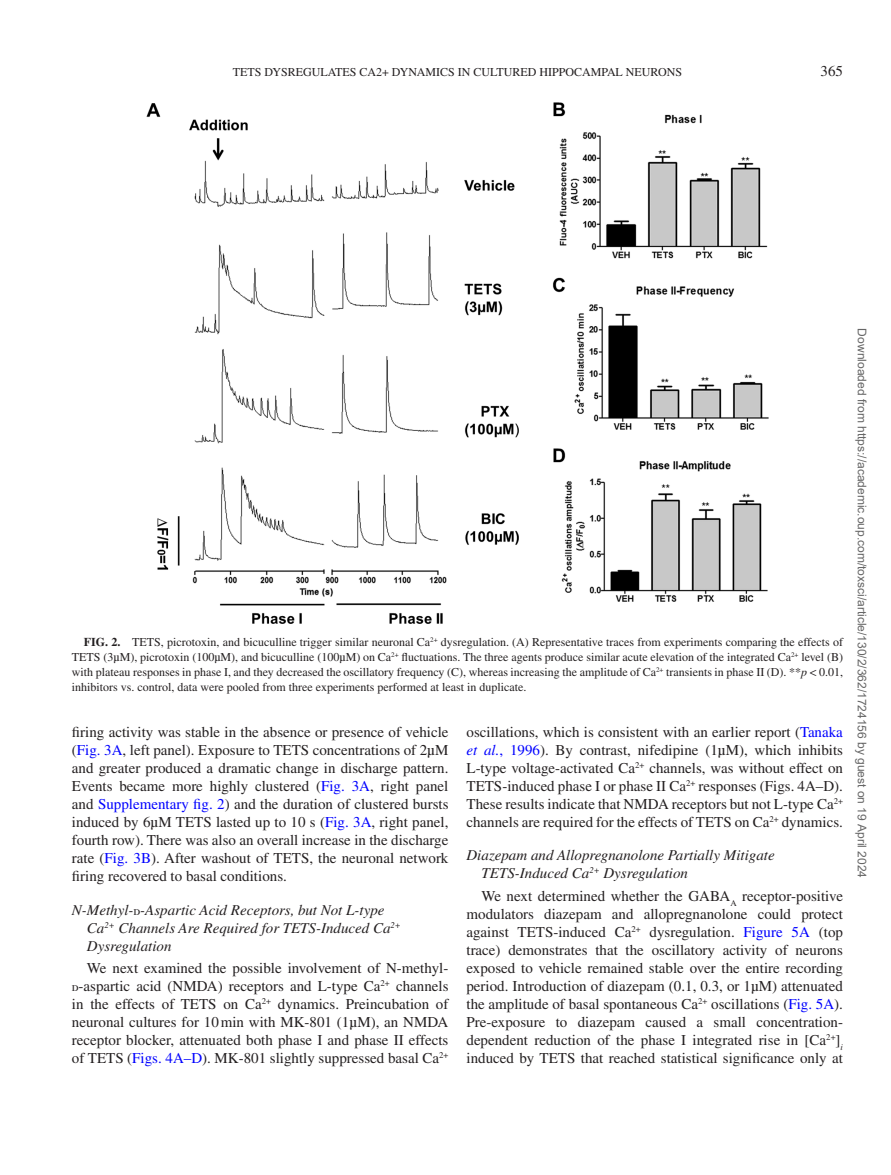
<style>
.page{position:relative;width:891px;height:1175px;background:#fff}
.page>*{position:absolute;margin:0;border:0;box-sizing:border-box;transform-origin:0 0}
.t1{font:15px/18px "Times LT Std";color:#231f20;text-align:justify}
.t2{font:italic 15px/18px "Times LT Std";color:#231f20}
.t3{font:15px "Times";color:#231f20}
.t4{font:12px/15px "Times LT Std";color:#231f20;text-align:justify}
.t5{font:12px "Arial";color:#666}
.s1{font-family:"Times";font-weight:700}
.s2{font-family:"Gandhari Unicode"}
.s3{font-style:italic}
.s4{color:#00f}
.s5{font-family:"Times Roman SC";font-style:normal;font-size:12px}
.s6{font-family:"Times Roman SC";font-size:12px}
.s7{font-style:italic;color:#00f}
</style>
<div class="page">
<img style="left:147px;top:103px;width:621px;height:521px">
<p class="t4" style="left:233px;top:64px;width:451px">TETS DYSREGULATES Ca2+ DYNAMICS IN CULTURED HIPPOCAMPAL NEURONS</p>
<p class="t3" style="left:820px;top:62px;width:24px">365</p>
<p class="t4" style="left:72px;top:635px;width:773px;text-indent:12px"><span class="s1">FIG. 2.</span> TETS, picrotoxin, and bicuculline trigger similar neuronal Ca<sup>2+</sup> dysregulation. (A) Representative traces from experiments comparing the effects of TETS (3<span class="s2">µ</span>M), picrotoxin (100<span class="s2">µ</span>M), and bicuculline (100<span class="s2">µ</span>M) on Ca<sup>2+</sup> fluctuations. The three agents produce similar acute elevation of the integrated Ca<sup>2+</sup> level (B) with plateau responses in phase I, and they decreased the oscillatory frequency (C), whereas increasing the amplitude of Ca<sup>2+</sup> transients in phase II (D). **<span class="s3">p</span> &lt; 0.01, inhibitors vs. control, data were pooled from three experiments performed at least in duplicate.</p>
<p class="t1" style="left:72px;top:723px;width:378px">firing activity was stable in the absence or presence of vehicle (<span class="s4">Fig. 3A</span>, left panel). Exposure to TETS concentrations of 2<span class="s2">µ</span>M and greater produced a dramatic change in discharge pattern.<br>Events became more highly clustered (<span class="s4">Fig. 3A</span>, right panel and <span class="s4">Supplementary fig. 2</span>) and the duration of clustered bursts induced by 6<span class="s2">µ</span>M TETS lasted up to 10 s (<span class="s4">Fig. 3A</span>, right panel, fourth row). There was also an overall increase in the discharge rate (<span class="s4">Fig. 3B</span>). After washout of TETS, the neuronal network firing recovered to basal conditions.</p>
<p class="t2" style="left:87px;top:900px;width:315px;text-indent:-15px">N-Methyl-<span class="s5">d</span>-Aspartic Acid Receptors, but Not L-type<br>Ca<sup>2+</sup> Channels Are Required for TETS-Induced Ca<sup>2+<br></sup>Dysregulation</p>
<p class="t1" style="left:72px;top:958px;width:378px;text-indent:15px">We next examined the possible involvement of N-methyl&shy;<span class="s6">d</span>-aspartic acid (NMDA) receptors and L-type Ca<sup>2+</sup> channels in the effects of TETS on Ca<sup>2+</sup> dynamics. Preincubation of neuronal cultures for 10min with MK-801 (1<span class="s2">µ</span>M), an NMDA receptor blocker, attenuated both phase I and phase II effects of TETS (<span class="s4">Figs. 4A–D</span>). MK-801 slightly suppressed basal Ca<sup>2+</sup></p>
<p class="t1" style="left:466px;top:723px;width:378px">oscillations, which is consistent with an earlier report (<span class="s4">Tanaka </span><span class="s7">et al.</span><span class="s4">, 1996</span>). By contrast, nifedipine (1<span class="s2">µ</span>M), which inhibits L-type voltage-activated Ca<sup>2+</sup> channels, was without effect on TETS-induced phase I or phase II Ca<sup>2+</sup> responses (Figs. 4A–D).<br>These results indicate that NMDA receptors but not L-type Ca<sup>2+ </sup>channels are required for the effects of TETS on Ca<sup>2+</sup> dynamics.</p>
<p class="t2" style="left:481px;top:846px;width:295px;text-indent:-15px">Diazepam and Allopregnanolone Partially Mitigate<br>TETS-Induced Ca<sup>2+</sup> Dysregulation</p>
<p class="t1" style="left:466px;top:886px;width:378px;text-indent:15px">We next determined whether the GABA<sub>A</sub> receptor-positive modulators diazepam and allopregnanolone could protect against TETS-induced Ca<sup>2+</sup> dysregulation. <span class="s4">Figure 5A</span> (top trace) demonstrates that the oscillatory activity of neurons exposed to vehicle remained stable over the entire recording period. Introduction of diazepam (0.1, 0.3, or 1<span class="s2">µ</span>M) attenuated the amplitude of basal spontaneous Ca<sup>2+</sup> oscillations (<span class="s4">Fig. 5A</span>).<br>Pre-exposure to diazepam caused a small concentration&shy;dependent reduction of the phase I integrated rise in [Ca<sup>2+</sup>]<sub>i </sub>induced by TETS that reached statistical significance only at</p>
<p class="t5" style="left:866px;top:328px;width:551px;rotate:90deg">Downloaded from https://academic.oup.com/toxsci/article/130/2/362/1724156 by guest on 19 April 2024</p>
</div>
